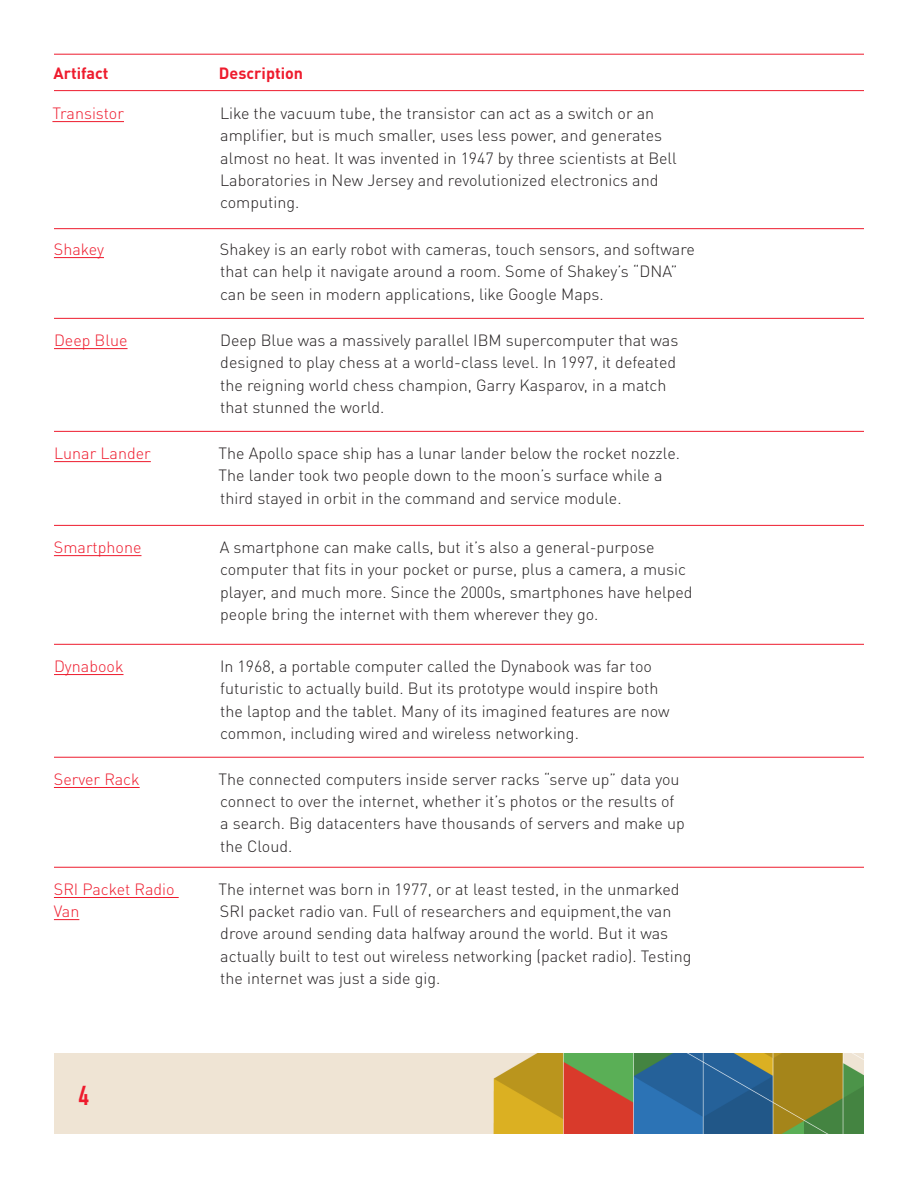
<style>
.page{position:relative;width:918px;height:1188px;background:#fff}
.page>*{position:absolute;margin:0;border:0;box-sizing:border-box;transform-origin:0 0}
.t1{font:27px "DIN Engschrift Std";color:#ee1b2d}
.Main_Text{font:300 16.2px/22.2px "DINOT";color:#231f20}
.Main_Text-2{font:300 16.2px/22.2px "DINOT";color:#ee1b2d}
.Main_Text-3{font:700 16.2px "DINOT";color:#ee1b2d}
</style>
<div class="page">
<img style="left:54px;top:1053px;width:810px;height:81px">
<hr style="left:54px;top:257px;width:50px;height:1px;background:#ee1b2d">
<hr style="left:54px;top:348px;width:74px;height:1px;background:#ee1b2d">
<hr style="left:54px;top:461px;width:97px;height:1px;background:#ee1b2d">
<hr style="left:54px;top:555px;width:87px;height:1px;background:#ee1b2d">
<hr style="left:54px;top:674px;width:70px;height:1px;background:#ee1b2d">
<hr style="left:54px;top:787px;width:86px;height:1px;background:#ee1b2d">
<hr style="left:54px;top:54px;width:810px;height:1px;background:#ee1b2d">
<hr style="left:54px;top:90px;width:810px;height:1px;background:#ee1b2d">
<hr style="left:54px;top:318px;width:810px;height:1px;background:#ee1b2d">
<hr style="left:54px;top:431px;width:810px;height:1px;background:#ee1b2d">
<hr style="left:54px;top:525px;width:810px;height:1px;background:#ee1b2d">
<hr style="left:54px;top:644px;width:810px;height:1px;background:#ee1b2d">
<hr style="left:54px;top:757px;width:810px;height:1px;background:#ee1b2d">
<hr style="left:54px;top:897px;width:125px;height:1px;background:#ee1b2d">
<svg style="left:54px;top:919px;width:25px;height:1px"></svg>
<hr style="left:54px;top:867px;width:810px;height:1px;background:#ee1b2d">
<hr style="left:52px;top:121px;width:72px;height:1px;background:#ee1b2d">
<hr style="left:54px;top:228px;width:810px;height:1px;background:#ee1b2d">
<p class="Main_Text-3" style="left:54px;top:63px;width:57px">Artifact</p>
<p class="Main_Text-3" style="left:219px;top:63px;width:86px">Description</p>
<p class="Main_Text-2" style="left:52px;top:102px;width:73px">Transistor</p>
<p class="Main_Text" style="left:220px;top:102px;width:458px">Like the vacuum tube, the transistor can act as a switch or an amplifier, but is much smaller, uses less power, and generates almost no heat. It was invented in 1947 by three scientists at Bell Laboratories in New Jersey and revolutionized electronics and computing.</p>
<p class="Main_Text-2" style="left:54px;top:238px;width:52px">Shakey</p>
<p class="Main_Text" style="left:220px;top:238px;width:476px">Shakey is an early robot with cameras, touch sensors, and software that can help it navigate around a room. Some of Shakey’s “DNA” can be seen in modern applications, like Google Maps.</p>
<p class="Main_Text-2" style="left:54px;top:329px;width:75px">Deep Blue</p>
<p class="Main_Text" style="left:220px;top:329px;width:460px">Deep Blue was a massively parallel IBM supercomputer that was designed to play chess at a world-class level. In 1997, it defeated the reigning world chess champion, Garry Kasparov, in a match that stunned the world.</p>
<p class="Main_Text-2" style="left:54px;top:442px;width:98px">Lunar Lander</p>
<p class="Main_Text" style="left:218px;top:442px;width:463px">The Apollo space ship has a lunar lander below the rocket nozzle.<br>The lander took two people down to the moon’s surface while a third stayed in orbit in the command and service module.</p>
<p class="Main_Text-2" style="left:54px;top:536px;width:89px">Smartphone</p>
<p class="Main_Text" style="left:220px;top:536px;width:474px">A smartphone can make calls, but it’s also a general-purpose computer that fits in your pocket or purse, plus a camera, a music player, and much more. Since the 2000s, smartphones have helped people bring the internet with them wherever they go.</p>
<p class="Main_Text-2" style="left:54px;top:655px;width:71px">Dynabook</p>
<p class="Main_Text" style="left:220px;top:655px;width:451px">In 1968, a portable computer called the Dynabook was far too futuristic to actually build. But its prototype would inspire both the laptop and the tablet. Many of its imagined features are now common, including wired and wireless networking.</p>
<p class="Main_Text-2" style="left:54px;top:768px;width:87px">Server Rack</p>
<p class="Main_Text" style="left:218px;top:768px;width:468px">The connected computers inside server racks “serve up” data you connect to over the internet, whether it’s photos or the results of a search. Big datacenters have thousands of servers and make up the Cloud.</p>
<p class="Main_Text-2" style="left:54px;top:878px;width:122px">SRI Packet Radio<br>Van</p>
<p class="Main_Text" style="left:218px;top:878px;width:474px">The internet was born in 1977, or at least tested, in the unmarked SRI packet radio van. Full of researchers and equipment,the van drove around sending data halfway around the world. But it was actually built to test out wireless networking (packet radio). Testing the internet was just a side gig.</p>
<h1 class="t1" style="left:79px;top:1080px;width:12px">4</h1>
</div>
